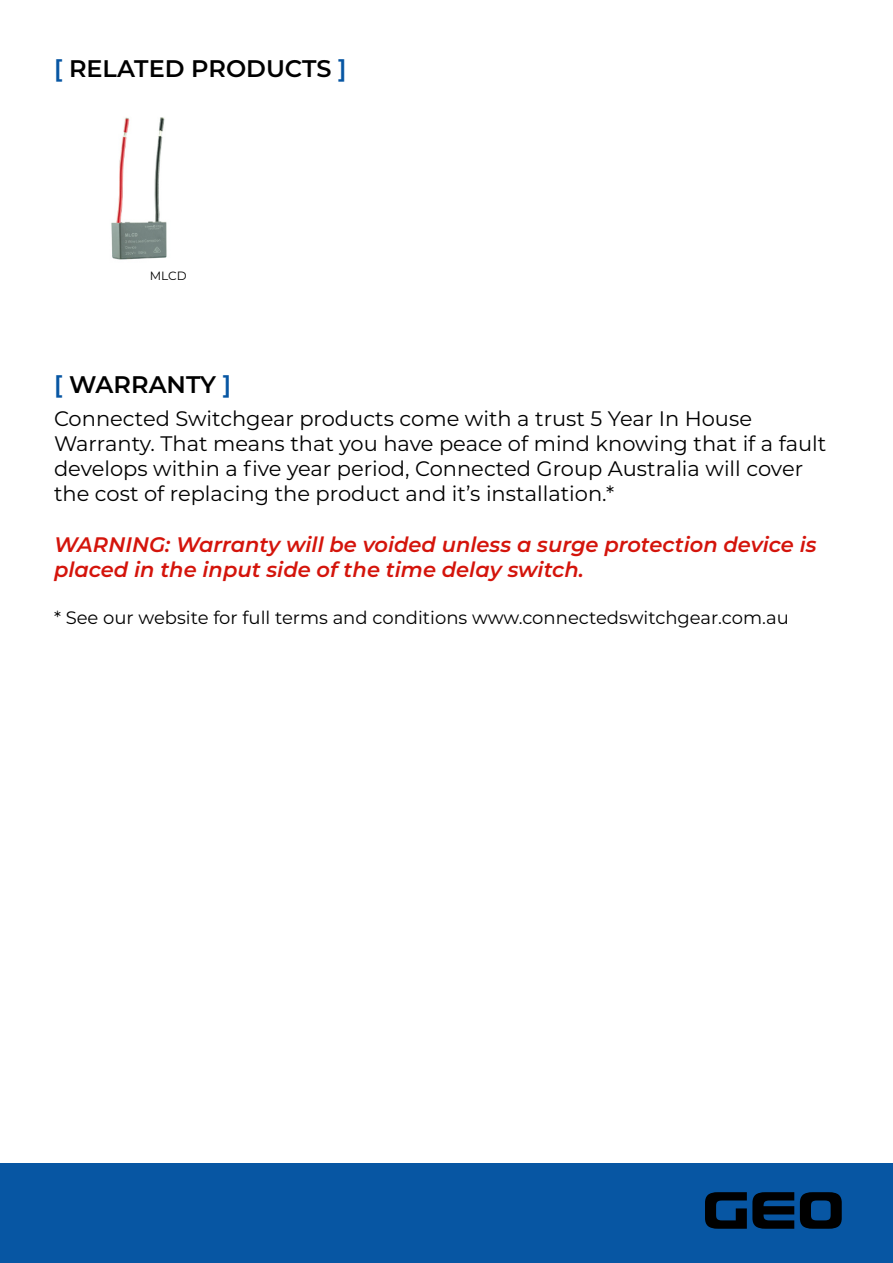
<style>
.page{position:relative;width:893px;height:1263px;background:#fff}
.page>*{position:absolute;margin:0;border:0;box-sizing:border-box;transform-origin:0 0}
.t1{font:63px "Usuzi";color:#000}
.t2{font:600 24px "Montserrat";color:#000}
.t3{font:21px/25.2px "Montserrat";color:#000}
.t4{font:italic 600 21px/25.2px "Montserrat";color:#d4140b}
.t5{font:18px "Montserrat";color:#000}
.t6{font:12px "Montserrat";color:#000}
.s1{color:#0756a3}
</style>
<div class="page">
<div style="left:0;top:1164px;width:893px;height:99px;background:#0756a3"></div>
<img style="left:111px;top:117px;width:56px;height:143px">
<p class="t2" style="left:54px;top:52px;width:294px"><span class="s1">[</span> RELATED PRODUCTS <span class="s1">]</span></p>
<p class="t6" style="left:150px;top:268px;width:38px">MLCD</p>
<p class="t2" style="left:54px;top:367px;width:179px"><span class="s1">[</span> WARRANTY <span class="s1">]</span></p>
<p class="t3" style="left:54px;top:405px;width:774px">Connected Switchgear products come with a trust 5 Year In House Warranty. That means that you have peace of mind knowing that if a fault develops within a five year period, Connected Group Australia will cover the cost of replacing the product and it’s installation.*</p>
<p class="t4" style="left:54px;top:531px;width:764px">WARNING: Warranty will be voided unless a surge protection device is placed in the input side of the time delay switch.</p>
<p class="t5" style="left:54px;top:605px;width:736px">* See our website for full terms and conditions www.connectedswitchgear.com.au</p>
<p class="t1" style="left:702px;top:1181px;width:144px">GEO</p>
</div>
